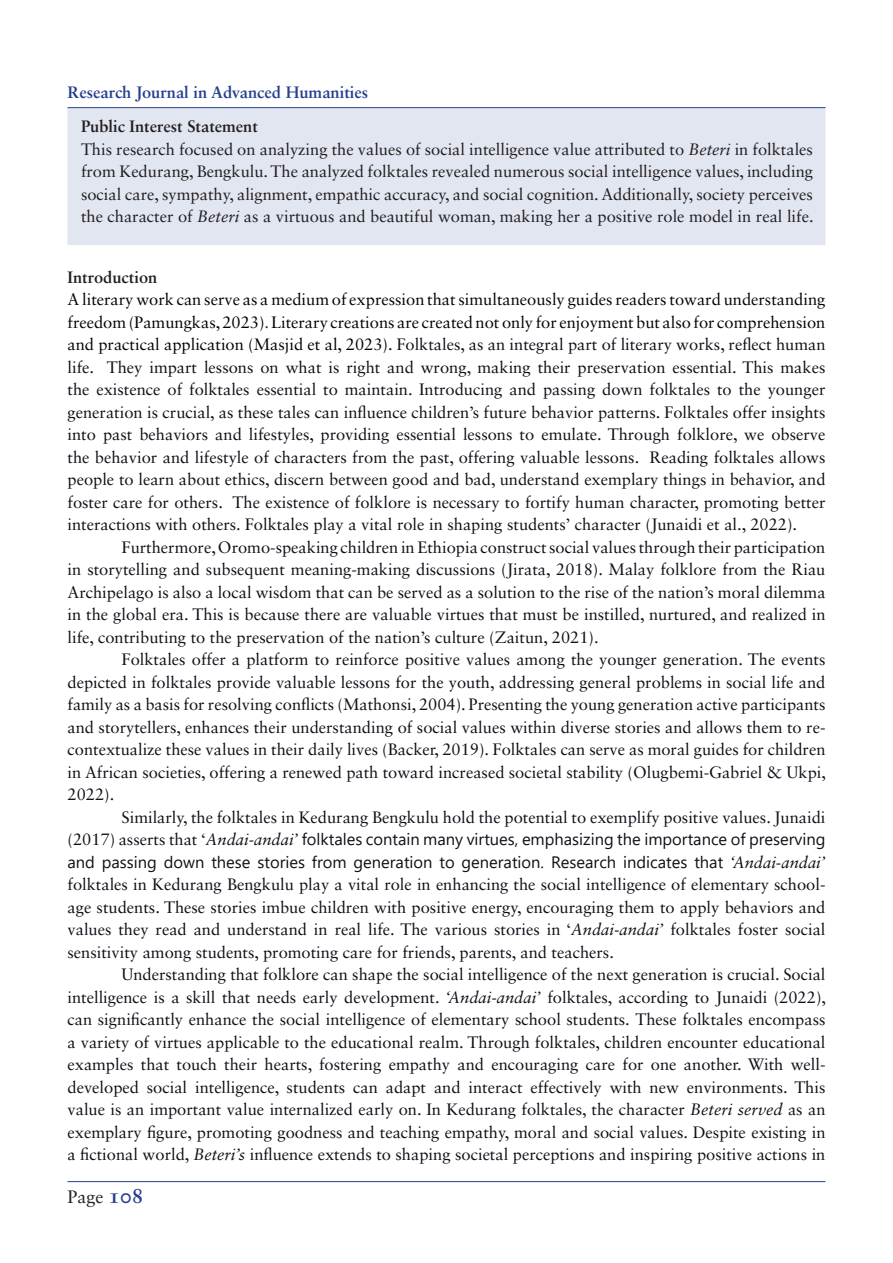
<style>
.page{position:relative;width:893px;height:1263px;background:#fff}
.page>*{position:absolute;margin:0;border:0;box-sizing:border-box;transform-origin:0 0}
.t1{font:18px "Sabon LT Std";color:#231f20}
.t2{font:16.5px/22.5px "Sabon LT Std";color:#0e1118;text-align:justify}
.t3{font:16.5px/22.5px "Sabon LT Std";color:#211d1e}
.t4{font:16.5px/22.5px "Segoe UI";color:#0e1118}
.t5{font:700 16.5px "Sabon LT Std";color:#253f8e}
.t6{font:700 16.5px "Sabon LT Std";color:#231f20}
.s1{font-weight:700;color:#231f20}
.s2{font-style:italic}
.s3{color:#040503}
.s4{color:#313232}
.s5{font-family:"Sabon LT Std"}
.s6{font-family:"Sabon LT Std";font-style:italic}
.s7{font-weight:700;font-size:21px;color:#253f8e}
</style>
<div class="page">
<hr style="left:68px;top:107px;width:757px;height:1px;background:#253f8e">
<hr style="left:68px;top:1181px;width:757px;height:1px;background:#253f8e">
<div style="left:68px;top:108px;width:757px;height:137px;background:#e2e6f0"></div>
<p class="t5" style="left:68px;top:82px;width:302px">Research Journal in Advanced Humanities</p>
<p class="t3" style="left:81px;top:115px;width:734px"><span class="s1">Public Interest Statement<br></span>This research focused on analyzing the values of social intelligence value attributed to <span class="s2">Beteri</span> in folktales from Kedurang, Bengkulu.The analyzed folktales revealed numerous social intelligence values, including social care, sympathy, alignment, empathic accuracy, and social cognition. Additionally, society perceives the character of <span class="s2">Beteri</span> as a virtuous and beautiful woman, making her a positive role model in real life.</p>
<p class="t6" style="left:68px;top:267px;width:91px">Introduction</p>
<p class="t2" style="left:68px;top:288px;width:759px"><span class="s3">A literary work can serve as a medium of expression that simultaneously guides readers toward understanding freedom (Pamungkas, 2023)</span><span class="s4">.</span> <span class="s3">Literary creations are created not only for enjoyment but also for comprehension and practical application (Masjid et al, 2023).</span> Folktales, as an integral part of literary works, reflect human life. They impart lessons on what is right and wrong, making their preservation essential. This makes the existence of folktales essential to maintain. Introducing and passing down folktales to the younger generation is crucial, as these tales can influence children’s future behavior patterns. Folktales offer insights into past behaviors and lifestyles, providing essential lessons to emulate. Through folklore, we observe the behavior and lifestyle of characters from the past, offering valuable lessons. Reading folktales allows people to learn about ethics, discern between good and bad, understand exemplary things in behavior, and foster care for others. The existence of folklore is necessary to fortify human character, promoting better interactions with others. Folktales play a vital role in shaping students’ character (Junaidi et al., 2022).</p>
<p class="t2" style="left:68px;top:536px;width:760px;text-indent:54px">Furthermore, Oromo-speaking children in Ethiopia construct social values through their participation in storytelling and subsequent meaning-making discussions (Jirata, 2018). Malay folklore from the Riau Archipelago is also a local wisdom that can be served as a solution to the rise of the nation’s moral dilemma in the global era. This is because there are valuable virtues that must be instilled, nurtured, and realized in life, contributing to the preservation of the nation’s culture (Zaitun, 2021).</p>
<p class="t2" style="left:68px;top:648px;width:760px;text-indent:54px">Folktales offer a platform to reinforce positive values among the younger generation. The events depicted in folktales provide valuable lessons for the youth, addressing general problems in social life and family as a basis for resolving conflicts (Mathonsi, 2004). Presenting the young generation active participants and storytellers, enhances their understanding of social values within diverse stories and allows them to re&shy;contextualize these values in their daily lives (Backer, 2019). Folktales can serve as moral guides for children in African societies, offering a renewed path toward increased societal stability (Olugbemi-Gabriel &amp; Ukpi, 2022).</p>
<p class="t2" style="left:122px;top:806px;width:705px">Similarly, the folktales in Kedurang Bengkulu hold the potential to exemplify positive values. Junaidi</p>
<p class="t4" style="left:68px;top:827px;width:759px"><span class="s5">(2017) asserts that ‘</span><span class="s6">Andai-andai’</span> folktales contain many virtues, emphasizing the importance of preserving and passing down these stories from generation to generation. Research indicates that <span class="s6">‘Andai-andai’</span></p>
<p class="t2" style="left:68px;top:873px;width:759px">folktales in Kedurang Bengkulu play a vital role in enhancing the social intelligence of elementary school&shy;age students. These stories imbue children with positive energy, encouraging them to apply behaviors and values they read and understand in real life. The various stories in ‘<span class="s2">Andai-andai’</span> folktales foster social sensitivity among students, promoting care for friends, parents, and teachers.</p>
<p class="t2" style="left:68px;top:963px;width:760px;text-indent:54px">Understanding that folklore can shape the social intelligence of the next generation is crucial. Social intelligence is a skill that needs early development. <span class="s2">‘Andai-andai’</span> folktales, according to Junaidi (2022), can significantly enhance the social intelligence of elementary school students. These folktales encompass a variety of virtues applicable to the educational realm. Through folktales, children encounter educational examples that touch their hearts, fostering empathy and encouraging care for one another. With well&shy;developed social intelligence, students can adapt and interact effectively with new environments. This value is an important value internalized early on. In Kedurang folktales, the character <span class="s2">Beteri served</span> as an exemplary figure, promoting goodness and teaching empathy, moral and social values. Despite existing in a fictional world, <span class="s2">Beteri’s</span> influence extends to shaping societal perceptions and inspiring positive actions in</p>
<p class="t1" style="left:68px;top:1185px;width:78px">Page <span class="s7">108</span></p>
</div>
